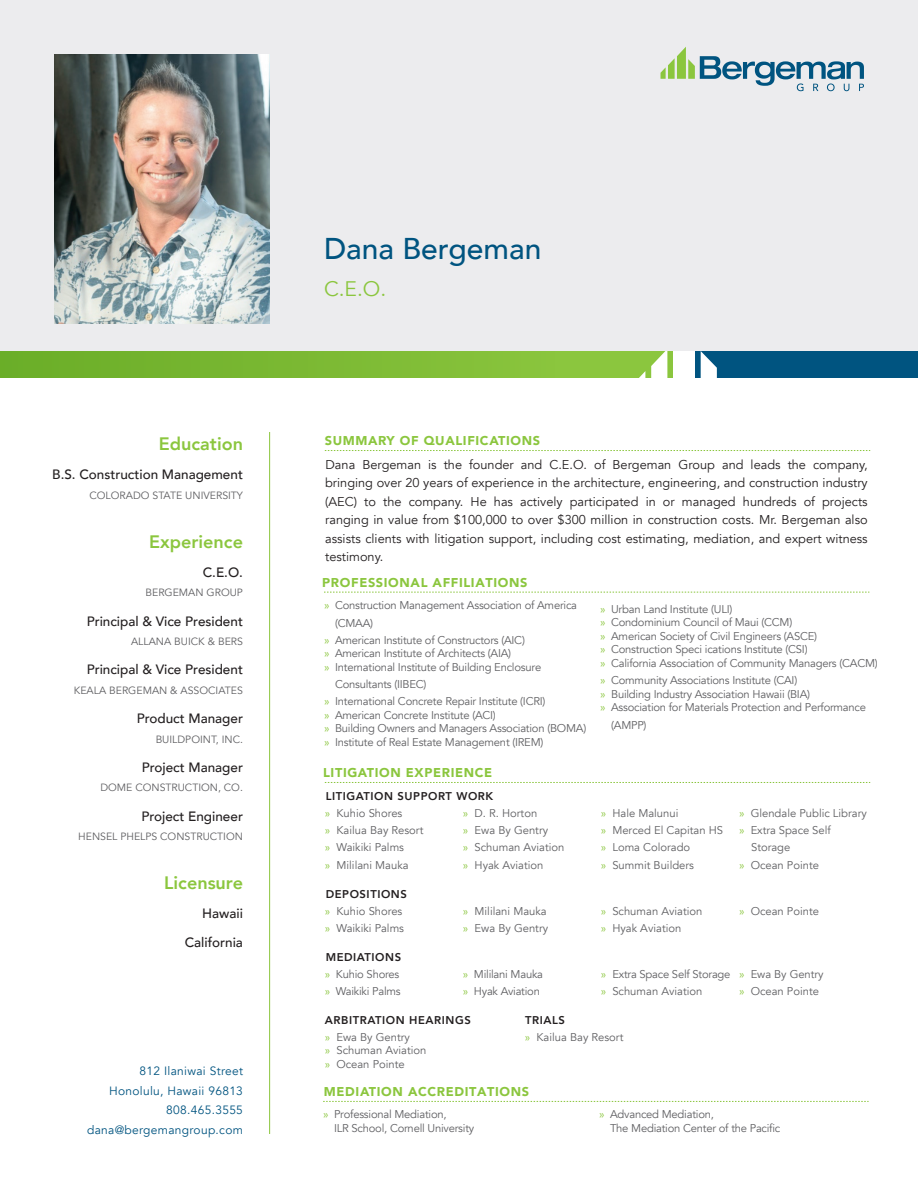
<style>
.page{position:relative;width:918px;height:1188px;background:#fff}
.page>*{position:absolute;margin:0;border:0;box-sizing:border-box;transform-origin:0 0}
.t1{font:500 30px "Avenir";color:#005480}
.t2{font:21px "Avenir";color:#8bc63e}
.t3{font:800 18px "Avenir";color:#8bc63e}
.t4{font:500 13.5px/29.2px "Avenir";color:#231f20;text-align:right}
.t5{font:12.75px/18.3px "Avenir";color:#231f20;text-align:justify}
.t6{font:900 12.75px "Avenir";letter-spacing:.05em;color:#8bc63e}
.t7{font:12px/19.6px "Avenir";letter-spacing:.025em;color:#005480;text-align:right}
.t8{font:11.25px/13.5px "Avenir";letter-spacing:-.02em;color:#5f5f62}
.t9{font:11.25px/17.2px "Avenir";color:#5f5f62}
.t10{font:800 11.25px/17.1px "Avenir";letter-spacing:.05em;color:#231f20}
.t11{font:10.5px "Avenir";color:#5f5f62}
.s1{color:#8bc63e}
.s2{font-weight:800;color:#231f20}
.s3{font-weight:400;color:#8bc63e}
.s4{font-weight:400;color:#5f5f62}
</style>
<div class="page">
<div style="left:0;top:0;width:918px;height:351px;background:#ececee"></div>
<svg style="left:661px;top:47px;width:203px;height:44px"></svg>
<div style="left:693px;top:351px;width:225px;height:27px;background:#005480"></div>
<div style="left:0;top:351px;width:685px;height:27px;background:#8bc63e"></div>
<div style="left:0;top:351px;width:559px;height:27px;background:linear-gradient(to right,#6aad28,#8ac43d)"></div>
<svg style="left:701px;top:351px;width:16px;height:27px"></svg>
<svg style="left:639px;top:371px;width:6px;height:7px"></svg>
<svg style="left:651px;top:351px;width:16px;height:27px"></svg>
<div style="left:673px;top:351px;width:22px;height:36px;background:#fff"></div>
<img style="left:54px;top:54px;width:216px;height:270px">
<svg style="left:325px;top:450px;width:545px;height:1px"></svg>
<svg style="left:324px;top:592px;width:545px;height:1px"></svg>
<svg style="left:325px;top:782px;width:545px;height:1px"></svg>
<hr style="left:269px;top:432px;width:1px;height:702px;background:#8bc63e">
<svg style="left:323px;top:1101px;width:546px;height:1px"></svg>
<h3 class="t3" style="left:159px;top:430px;width:86px">Education</h3>
<p class="t4" style="left:52px;top:459px;width:192px">B.S. Construction Management</p>
<p class="t11" style="left:89px;top:489px;width:155px">COLORADO STATE UNIVERSITY</p>
<h3 class="t3" style="left:149px;top:527px;width:95px">Experience</h3>
<p class="t4" style="left:203px;top:557px;width:42px">C.E.O.</p>
<p class="t11" style="left:146px;top:586px;width:99px">BERGEMAN GROUP</p>
<p class="t4" style="left:87px;top:605px;width:158px">Principal &amp; Vice President</p>
<p class="t11" style="left:131px;top:635px;width:113px">ALLANA BUICK &amp; BERS</p>
<p class="t4" style="left:87px;top:654px;width:158px">Principal &amp; Vice President</p>
<p class="t11" style="left:74px;top:684px;width:171px">KEALA BERGEMAN &amp; ASSOCIATES</p>
<p class="t4" style="left:137px;top:703px;width:108px">Product Manager</p>
<p class="t11" style="left:156px;top:733px;width:89px">BUILDPOINT, INC.</p>
<p class="t4" style="left:142px;top:752px;width:103px">Project Manager</p>
<p class="t11" style="left:100px;top:781px;width:144px">DOME CONSTRUCTION, CO.</p>
<p class="t4" style="left:141px;top:800px;width:103px">Project Engineer</p>
<p class="t11" style="left:78px;top:830px;width:166px">HENSEL PHELPS CONSTRUCTION</p>
<h3 class="t3" style="left:164px;top:868px;width:80px">Licensure</h3>
<p class="t4" style="left:185px;top:898px;width:60px">Hawaii<br>California</p>
<p class="t7" style="left:87px;top:1061px;width:157px">812 Ilaniwai Street<br>Honolulu, Hawaii 96813<br>808.465.3555 dana@bergemangroup.com</p>
<h1 class="t1" style="left:324px;top:223px;width:219px">Dana Bergeman</h1>
<h2 class="t2" style="left:324px;top:277px;width:64px">C.E.O.</h2>
<p class="t6" style="left:325px;top:429px;width:217px">SUMMARY OF QUALIFICATIONS</p>
<p class="t5" style="left:325px;top:456px;width:544px">Dana Bergeman is the founder and C.E.O. of Bergeman Group and leads the company, bringing over 20 years of experience in the architecture, engineering, and construction industry (AEC) to the company. He has actively participated in or managed hundreds of projects ranging in value from $100,000 to over $300 million in construction costs. Mr. Bergeman also assists clients with litigation support, including cost estimating, mediation, and expert witness testimony.</p>
<p class="t8" style="left:324px;top:599px;width:254px"><span class="s1">»</span> Construction Management Association of America</p>
<p class="t8" style="left:335px;top:616px;width:40px">(CMAA)</p>
<p class="t8" style="left:324px;top:633px;width:202px"><span class="s1">»</span> American Institute of Constructors (AIC)</p>
<p class="t8" style="left:324px;top:647px;width:219px"><span class="s1">»</span> American Institute of Architects (AIA)<br><span class="s1">»</span> International Institute of Building Enclosure</p>
<p class="t8" style="left:324px;top:676px;width:223px;line-height:17.1px;text-indent:11px">Consultants (IIBEC)<br><span class="s1">»</span> International Concrete Repair Institute (ICRI)</p>
<p class="t8" style="left:324px;top:708px;width:264px"><span class="s1">»</span> American Concrete Institute (ACI)<br><span class="s1">»</span> Building Owners and Managers Association (BOMA) <span class="s1">»</span> Institute of Real Estate Management (IREM)</p>
<p class="t6" style="left:322px;top:572px;width:207px">PROFESSIONAL AFFILIATIONS</p>
<p class="t8" style="left:600px;top:603px;width:279px"><span class="s1">»</span> Urban Land Institute (ULI)<br><span class="s1">»</span> Condominium Council of Maui (CCM)<br><span class="s1">»</span> American Society of Civil Engineers (ASCE)<br><span class="s1">»</span> Construction Speci ications Institute (CSI)<br><span class="s1">»</span> California Association of Community Managers (CACM)</p>
<p class="t8" style="left:600px;top:674px;width:267px"><span class="s1">»</span> Community Associations Institute (CAI)<br><span class="s1">»</span> Building Industry Association Hawaii (BIA)<br><span class="s1">»</span> Association for Materials Protection and Performance</p>
<p class="t8" style="left:611px;top:718px;width:37px">(AMPP)</p>
<p class="t6" style="left:323px;top:761px;width:171px">LITIGATION EXPERIENCE</p>
<p class="t9" style="left:325px;top:787px;width:170px"><span class="s2">LITIGATION SUPPORT WORK </span><span class="s1">»</span> Kuhio Shores<br><span class="s1">»</span> Kailua Bay Resort<br><span class="s1">»</span> Waikiki Palms<br><span class="s1">»</span> Mililani Mauka</p>
<p class="t9" style="left:463px;top:805px;width:103px"><span class="s1">»</span> D. R. Horton<br><span class="s1">»</span> Ewa By Gentry<br><span class="s1">»</span> Schuman Aviation <span class="s1">»</span> Hyak Aviation</p>
<p class="t9" style="left:739px;top:804px;width:129px"><span class="s1">»</span> Glendale Public Library</p>
<p class="t9" style="left:601px;top:805px;width:124px"><span class="s1">»</span> Hale Malunui<br><span class="s1">»</span> Merced El Capitan HS <span class="s1">»</span> Loma Colorado<br><span class="s1">»</span> Summit Builders</p>
<p class="t9" style="left:601px;top:903px;width:103px"><span class="s1">»</span> Schuman Aviation <span class="s1">»</span> Hyak Aviation</p>
<p class="t8" style="left:601px;top:966px;width:131px;line-height:17.2px"><span class="s1">»</span> Extra Space Self Storage <span class="s1">»</span> Schuman Aviation</p>
<p class="t9" style="left:525px;top:1012px;width:100px"><span class="s2">TRIALS<br></span><span class="s1">»</span> Kailua Bay Resort</p>
<p class="t8" style="left:739px;top:824px;width:93px"><span class="s1">»</span> Extra Space Self</p>
<p class="t8" style="left:751px;top:841px;width:41px">Storage</p>
<p class="t9" style="left:739px;top:857px;width:82px"><span class="s1">»</span> Ocean Pointe</p>
<p class="t9" style="left:325px;top:885px;width:84px"><span class="s2">DEPOSITIONS </span><span class="s1">»</span> Kuhio Shores <span class="s1">»</span> Waikiki Palms</p>
<p class="t9" style="left:463px;top:903px;width:87px"><span class="s1">»</span> Mililani Mauka <span class="s1">»</span> Ewa By Gentry</p>
<p class="t9" style="left:739px;top:903px;width:82px"><span class="s1">»</span> Ocean Pointe</p>
<p class="t8" style="left:325px;top:948px;width:78px;line-height:17.2px"><span class="s2">MEDIATIONS </span><span class="s1">»</span> Kuhio Shores <span class="s1">»</span> Waikiki Palms</p>
<p class="t8" style="left:463px;top:966px;width:82px;line-height:17.2px"><span class="s1">»</span> Mililani Mauka <span class="s1">»</span> Hyak Aviation</p>
<p class="t9" style="left:739px;top:966px;width:86px"><span class="s1">»</span> Ewa By Gentry <span class="s1">»</span> Ocean Pointe</p>
<p class="t10" style="left:325px;top:1011px;width:148px">ARBITRATION HEARINGS <span class="s3">»</span> <span class="s4">Ewa By Gentry</span></p>
<p class="t9" style="left:325px;top:1044px;width:103px;line-height:13.5px"><span class="s1">»</span> Schuman Aviation <span class="s1">»</span> Ocean Pointe</p>
<p class="t6" style="left:324px;top:1081px;width:207px">MEDIATION ACCREDITATIONS</p>
<p class="t8" style="left:334px;top:1108px;width:142px;text-indent:-11px"><span class="s1">»</span> Professional Mediation,<br>ILR School, Cornell University</p>
<p class="t8" style="left:610px;top:1108px;width:172px;text-indent:-11px"><span class="s1">»</span> Advanced Mediation,<br>The Mediation Center of the Pacific</p>
</div>
